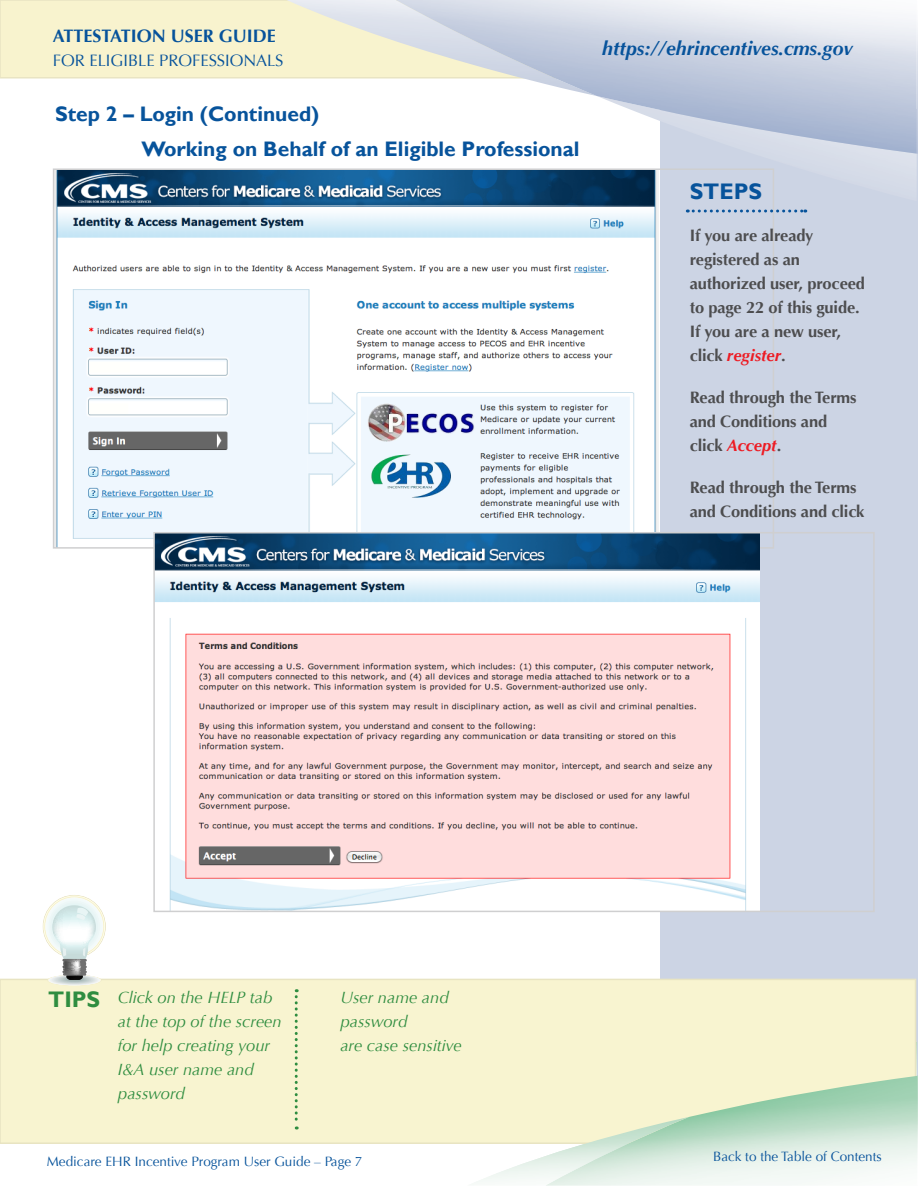
<style>
.page{position:relative;width:918px;height:1188px;background:#fff}
.page>*{position:absolute;margin:0;border:0;box-sizing:border-box;transform-origin:0 0}
.t1{font:700 22.5px "Gill Sans";color:#07539b}
.t2{font:700 22.5px "Gill Sans";color:#2f8d40}
.t3{font:700 21px/34.5px "Gill Sans";color:#07539b}
.t4{font:italic 700 19.5px "Optima";color:#07539b}
.t5{font:700 18px "Optima";color:#07539b}
.t6{font:700 16.5px/24px "Optima";letter-spacing:-.01em;color:#4d4d4f}
.t7{font:italic 16.5px/24px "Optima";color:#2f8d40}
.t8{font:16.5px "Optima";color:#07539b}
.t9{font:13.5px "Optima";color:#07539b}
.s1{font-style:italic;color:#ed1c24}
</style>
<div class="page">
<div style="left:661px;top:110px;width:257px;height:1062px;background:#ccd4e4"></div>
<div style="left:0;top:0;width:558px;height:79px;background:#f8f3ce;border:2px solid #e9e4c3"></div>
<img style="left:286px;top:0;width:632px;height:154px">
<img style="left:660px;top:154px;width:257px;height:47px">
<img style="left:396px;top:0;width:521px;height:154px">
<div style="left:0;top:979px;width:916px;height:164px;background:#f8f4d0"></div>
<div style="left:0;top:979px;width:916px;height:165px;border:2px solid #e8e4c2"></div>
<img style="left:56px;top:171px;width:603px;height:375px">
<svg style="left:687px;top:210px;width:119px;height:3px"></svg>
<svg style="left:295px;top:989px;width:3px;height:140px"></svg>
<svg style="left:44px;top:896px;width:60px;height:60px"></svg>
<svg style="left:45px;top:897px;width:58px;height:58px"></svg>
<div style="left:46px;top:898px;width:56px;height:56px;background:#f5fafa;border-radius:50%"></div>
<div style="left:49px;top:901px;width:50px;height:50px;background:#edf7f7;border-radius:50%"></div>
<div style="left:52px;top:904px;width:44px;height:44px;background:#e6f5f5;border-radius:50%"></div>
<svg style="left:48px;top:975px;width:53px;height:11px"></svg>
<div style="left:48px;top:975px;width:53px;height:10px;background:#f7f5e2;border-radius:50%"></div>
<div style="left:49px;top:975px;width:51px;height:10px;background:#f5f7f7;border-radius:50%"></div>
<div style="left:51px;top:975px;width:47px;height:10px;background:#f0f2f2;border-radius:50%"></div>
<div style="left:51px;top:976px;width:47px;height:9px;background:#edf2f2;border-radius:50%"></div>
<div style="left:52px;top:976px;width:45px;height:8px;background:#e2e7e7;border-radius:50%"></div>
<div style="left:53px;top:976px;width:43px;height:8px;background:#dde4e4;border-radius:50%"></div>
<div style="left:54px;top:976px;width:41px;height:8px;background:#e0e8e8;border-radius:50%"></div>
<div style="left:55px;top:976px;width:39px;height:8px;background:#d5dcdc;border-radius:50%"></div>
<div style="left:58px;top:977px;width:33px;height:6px;background:#cfd9d9;border-radius:50%"></div>
<div style="left:59px;top:977px;width:31px;height:6px;background:#c9d6d4;border-radius:50%"></div>
<div style="left:60px;top:977px;width:29px;height:6px;background:#c0cdcc;border-radius:50%"></div>
<div style="left:61px;top:977px;width:27px;height:5px;background:#b9c6c5;border-radius:50%"></div>
<div style="left:64px;top:977px;width:21px;height:5px;background:#b5c4c2;border-radius:50%"></div>
<svg style="left:52px;top:905px;width:44px;height:76px"></svg>
<img style="left:468px;top:1076px;width:450px;height:109px">
<img style="left:156px;top:535px;width:603px;height:374px">
<div style="left:153px;top:532px;width:722px;height:380px;border:2px solid #cfcfd0"></div>
<p class="t5" style="left:53px;top:26px;width:225px">ATTESTATION USER GUIDE</p>
<p class="t8" style="left:53px;top:51px;width:232px">FOR ELIGIBLE PROFESSIONALS</p>
<p class="t3" style="left:141px;top:98px;width:440px;text-indent:-86px">Step 2 – Login (Continued)<br>Working on Behalf of an Eligible Professional</p>
<p class="t4" style="left:602px;top:36px;width:252px">https://ehrincentives.cms.gov</p>
<h3 class="t1" style="left:690px;top:178px;width:74px">STEPS</h3>
<p class="t6" style="left:690px;top:224px;width:177px">If you are already registered as an authorized user, proceed to page 22 of this guide.<br>If you are a new user, click <span class="s1">register</span>.</p>
<p class="t6" style="left:690px;top:386px;width:168px">Read through the Terms and Conditions and click <span class="s1">Accept</span>.</p>
<p class="t6" style="left:690px;top:476px;width:176px">Read through the Terms and Conditions and click</p>
<p class="t7" style="left:118px;top:985px;width:165px">Click on the HELP tab at the top of the screen for help creating your<br>I&amp;A user name and password</p>
<h3 class="t2" style="left:48px;top:986px;width:54px">TIPS</h3>
<p class="t7" style="left:340px;top:985px;width:123px">User name and password<br>are case sensitive</p>
<p class="t9" style="left:47px;top:1154px;width:317px">Medicare EHR Incentive Program User Guide – Page 7</p>
<p class="t9" style="left:713px;top:1149px;width:170px">Back to the Table of Contents</p>
</div>
